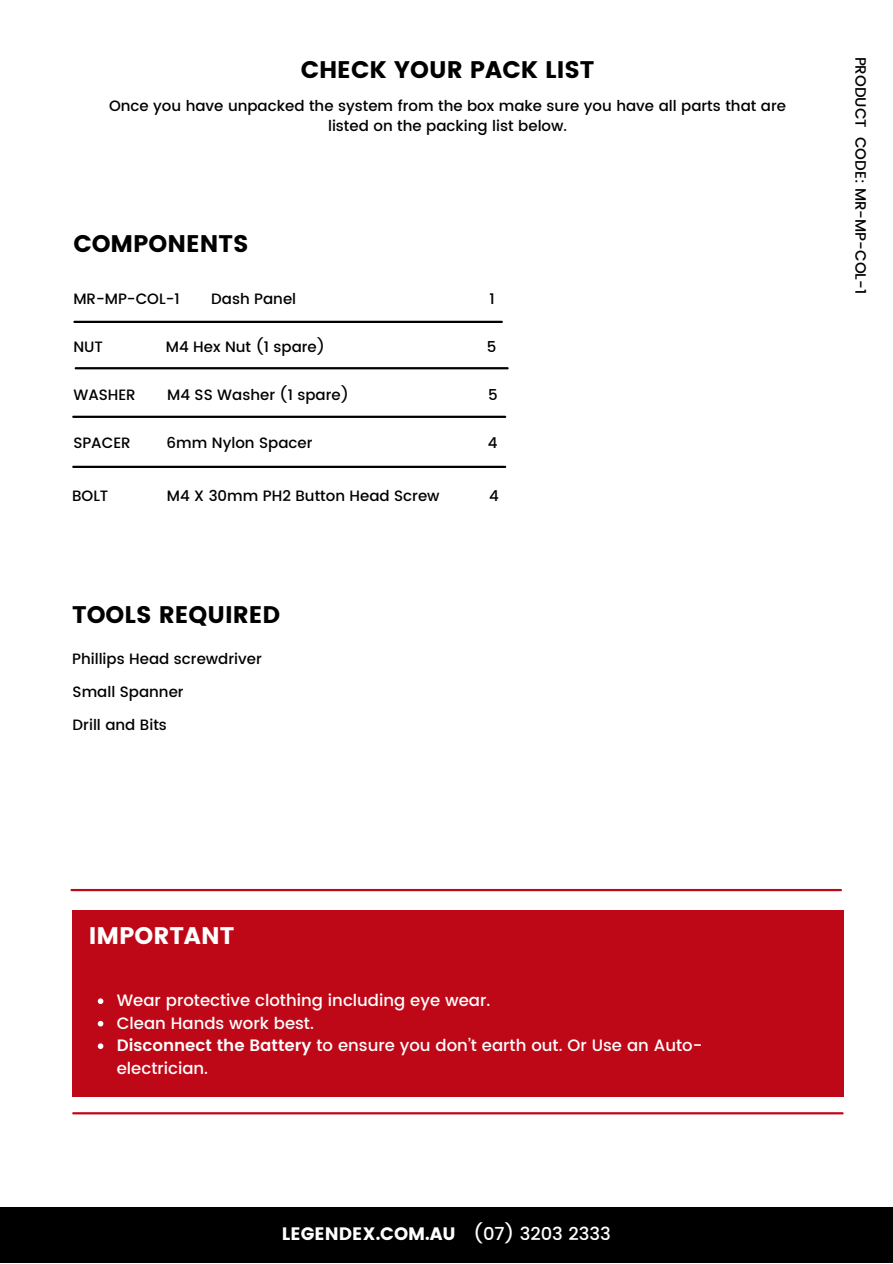
<style>
.page{position:relative;width:893px;height:1264px;background:#fff}
.page>*{position:absolute;margin:0;border:0;box-sizing:border-box;transform-origin:0 0}
.t1{font:24px "Poppins";color:#000}
.t2{font:24px "Poppins";color:#fff}
.t3{font:18px "Poppins";color:#fff}
.t4{font:500 16.5px/22.5px "Poppins";color:#fff}
.t5{font:500 15px/33px "Poppins";color:#000}
.s1{font-weight:600}
.s2{font-weight:500}
</style>
<div class="page">
<div style="left:0;top:1207px;width:892px;height:55px;background:#000"></div>
<hr style="left:74px;top:321px;width:428px;height:2px;background:#000">
<hr style="left:72px;top:889px;width:768px;height:2px;background:#bf0817">
<hr style="left:73px;top:1112px;width:769px;height:2px;background:#bf0817">
<hr style="left:73px;top:466px;width:432px;height:2px;background:#000">
<hr style="left:76px;top:367px;width:431px;height:2px;background:#000">
<hr style="left:73px;top:415px;width:432px;height:3px;background:#000">
<div style="left:72px;top:910px;width:771px;height:186px;background:#bf0817"></div>
<svg style="left:98px;top:998px;width:5px;height:6px"></svg>
<svg style="left:98px;top:1020px;width:5px;height:6px"></svg>
<svg style="left:98px;top:1043px;width:5px;height:6px"></svg>
<h1 class="t1" style="left:300px;top:55px;width:295px">CHECK YOUR PACK LIST</h1>
<p class="t5" style="left:109px;top:96px;width:678px;line-height:20.2px;text-align:center">Once you have unpacked the system from the box make sure you have all parts that are listed on the packing list below.</p>
<h1 class="t1" style="left:73px;top:230px;width:177px">COMPONENTS</h1>
<p class="t5" style="left:73px;top:282px;width:108px">MR-MP-COL-1</p>
<p class="t5" style="left:211px;top:282px;width:86px">Dash Panel</p>
<p class="t5" style="left:489px;top:282px;width:7px">1</p>
<p class="t5" style="left:73px;top:330px;width:31px">NUT</p>
<p class="t5" style="left:166px;top:330px;width:160px">M4 Hex Nut (1 spare)</p>
<p class="t5" style="left:487px;top:330px;width:11px">5</p>
<p class="t5" style="left:73px;top:378px;width:64px">WASHER</p>
<p class="t5" style="left:167px;top:378px;width:183px">M4 SS Washer (1 spare)</p>
<p class="t5" style="left:488px;top:378px;width:11px">5</p>
<p class="t5" style="left:73px;top:426px;width:59px">SPACER</p>
<p class="t5" style="left:167px;top:426px;width:147px">6mm Nylon Spacer</p>
<p class="t5" style="left:488px;top:426px;width:11px">4</p>
<p class="t5" style="left:72px;top:479px;width:38px">BOLT</p>
<p class="t5" style="left:167px;top:479px;width:274px">M4 X 30mm PH2 Button Head Screw</p>
<p class="t5" style="left:489px;top:479px;width:11px">4</p>
<h1 class="t1" style="left:72px;top:601px;width:209px">TOOLS REQUIRED</h1>
<p class="t5" style="left:72px;top:642px;width:191px">Phillips Head screwdriver<br>Small Spanner<br>Drill and Bits</p>
<p class="t5" style="left:877px;top:57px;width:239px;rotate:90deg">PRODUCT CODE: MR-MP-COL-1</p>
<h1 class="t2" style="left:89px;top:922px;width:147px">IMPORTANT</h1>
<p class="t4" style="left:117px;top:989px;width:587px">Wear protective clothing including eye wear.<br>Clean Hands work best.<br><span class="s1">Disconnect the Battery</span> to ensure you don’t earth out. Or Use an Auto&shy;electrician.</p>
<p class="t3" style="left:282px;top:1223px;width:330px">LEGENDEX.COM.AU <span class="s2">(07) 3203 2333</span></p>
</div>
